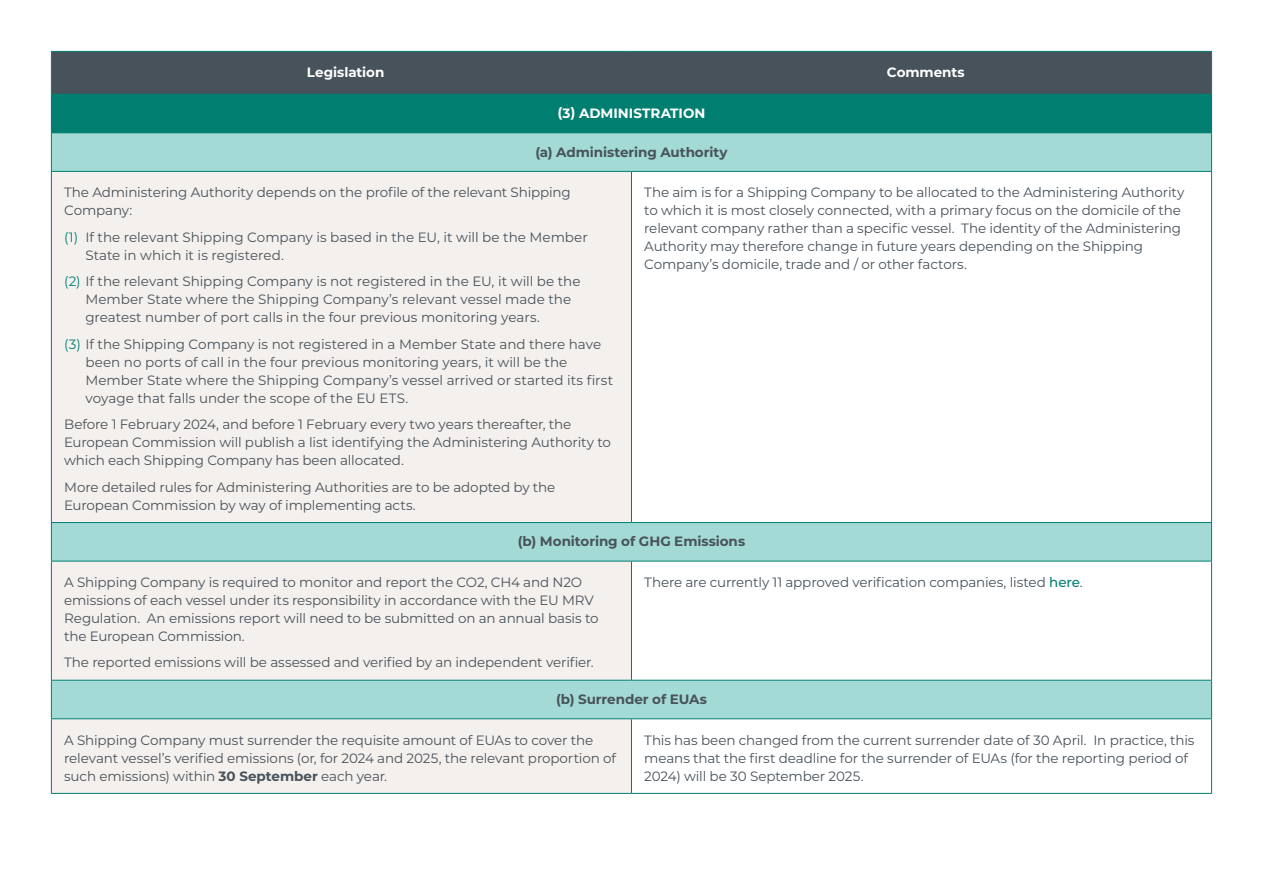
<style>
.page{position:relative;width:1263px;height:893px;background:#fff}
.page>*{position:absolute;margin:0;border:0;box-sizing:border-box;transform-origin:0 0}
.t1{font:13.5px/18px "Montserrat";letter-spacing:-.01em;color:#48525a}
.t2{font:700 13.5px "Montserrat";letter-spacing:-.005em;color:#48525a}
.t3{font:700 13.5px "Montserrat";color:#fff}
.s1{color:#007f71}
.s2{font-weight:500;color:#007f71}
.s3{font-weight:700}
</style>
<div class="page">
<div style="left:52px;top:52px;width:1159px;height:42px;background:#48525a"></div>
<div style="left:51px;top:94px;width:1160px;height:39px;background:#007f71"></div>
<div style="left:52px;top:133px;width:1159px;height:38px;background:#a3dad5"></div>
<svg style="left:52px;top:172px;width:579px;height:621px;background:#e9edea"></svg>
<svg style="left:631px;top:523px;width:580px;height:270px"></svg>
<hr style="left:51px;top:51px;width:580px;height:1px;background:#007f71">
<hr style="left:631px;top:51px;width:581px;height:1px;background:#007f71">
<hr style="left:631px;top:94px;width:581px;height:1px;background:#007f71">
<hr style="left:51px;top:52px;width:1px;height:42px;background:#007f71">
<hr style="left:1211px;top:52px;width:1px;height:42px;background:#007f71">
<hr style="left:631px;top:172px;width:1px;height:350px;background:#007f71">
<hr style="left:631px;top:561px;width:1px;height:119px;background:#007f71">
<hr style="left:631px;top:719px;width:1px;height:74px;background:#007f71">
<hr style="left:631px;top:132px;width:581px;height:1px;background:#007f71">
<hr style="left:51px;top:172px;width:1px;height:350px;background:#007f71">
<hr style="left:1211px;top:172px;width:1px;height:350px;background:#007f71">
<hr style="left:51px;top:522px;width:580px;height:1px;background:#007f71">
<hr style="left:631px;top:522px;width:581px;height:1px;background:#007f71">
<hr style="left:51px;top:561px;width:1px;height:119px;background:#007f71">
<hr style="left:1211px;top:561px;width:1px;height:119px;background:#007f71">
<hr style="left:51px;top:680px;width:580px;height:1px;background:#007f71">
<hr style="left:631px;top:680px;width:581px;height:1px;background:#007f71">
<hr style="left:51px;top:719px;width:1px;height:74px;background:#007f71">
<hr style="left:1211px;top:719px;width:1px;height:74px;background:#007f71">
<hr style="left:51px;top:793px;width:580px;height:1px;background:#007f71">
<hr style="left:631px;top:793px;width:581px;height:1px;background:#007f71">
<hr style="left:1211px;top:95px;width:1px;height:37px;background:#007f71">
<hr style="left:51px;top:133px;width:1px;height:38px;background:#007f71">
<hr style="left:1211px;top:133px;width:1px;height:38px;background:#007f71">
<hr style="left:51px;top:171px;width:580px;height:1px;background:#007f71">
<hr style="left:631px;top:171px;width:581px;height:1px;background:#007f71">
<hr style="left:51px;top:523px;width:1px;height:38px;background:#007f71">
<hr style="left:1211px;top:523px;width:1px;height:38px;background:#007f71">
<hr style="left:51px;top:561px;width:580px;height:1px;background:#007f71">
<hr style="left:631px;top:561px;width:581px;height:1px;background:#007f71">
<hr style="left:51px;top:681px;width:1px;height:37px;background:#007f71">
<hr style="left:1211px;top:681px;width:1px;height:37px;background:#007f71">
<hr style="left:51px;top:718px;width:580px;height:1px;background:#007f71">
<hr style="left:631px;top:718px;width:581px;height:1px;background:#007f71">
<p class="t3" style="left:307px;top:63px;width:79px">Legislation</p>
<p class="t3" style="left:887px;top:63px;width:79px">Comments</p>
<p class="t3" style="left:557px;top:103px;width:149px">(3) ADMINISTRATION</p>
<p class="t2" style="left:535px;top:142px;width:193px">(a) Administering Authority</p>
<p class="t1" style="left:64px;top:183px;width:508px">The Administering Authority depends on the profile of the relevant Shipping<br>Company:</p>
<p class="t1" style="left:85px;top:227px;width:504px;text-indent:-21px"><span class="s1">(1)</span> If the relevant Shipping Company is based in the EU, it will be the Member<br>State in which it is registered.</p>
<p class="t1" style="left:85px;top:272px;width:497px;text-indent:-21px"><span class="s1">(2)</span> If the relevant Shipping Company is not registered in the EU, it will be the<br>Member State where the Shipping Company’s relevant vessel made the greatest number of port calls in the four previous monitoring years.</p>
<p class="t1" style="left:85px;top:334px;width:529px;text-indent:-21px"><span class="s1">(3)</span> If the Shipping Company is not registered in a Member State and there have been no ports of call in the four previous monitoring years, it will be the Member State where the Shipping Company’s vessel arrived or started its first voyage that falls under the scope of the EU ETS.</p>
<p class="t1" style="left:64px;top:415px;width:548px">Before 1 February 2024, and before 1 February every two years thereafter, the<br>European Commission will publish a list identifying the Administering Authority to which each Shipping Company has been allocated.</p>
<p class="t1" style="left:64px;top:477px;width:493px">More detailed rules for Administering Authorities are to be adopted by the<br>European Commission by way of implementing acts.</p>
<p class="t1" style="left:644px;top:183px;width:542px">The aim is for a Shipping Company to be allocated to the Administering Authority to which it is most closely connected, with a primary focus on the domicile of the relevant company rather than a specific vessel. The identity of the Administering Authority may therefore change in future years depending on the Shipping Company’s domicile, trade and / or other factors.</p>
<p class="t2" style="left:518px;top:532px;width:229px">(b) Monitoring of GHG Emissions</p>
<p class="t1" style="left:64px;top:573px;width:536px">A Shipping Company is required to monitor and report the CO2, CH4 and N2O emissions of each vessel under its responsibility in accordance with the EU MRV Regulation. An emissions report will need to be submitted on an annual basis to the European Commission.</p>
<p class="t1" style="left:64px;top:653px;width:531px">The reported emissions will be assessed and verified by an independent verifier.</p>
<p class="t1" style="left:644px;top:573px;width:440px">There are currently 11 approved verification companies, listed <span class="s2">here</span>.</p>
<p class="t2" style="left:556px;top:689px;width:152px">(b) Surrender of EUAs</p>
<p class="t1" style="left:64px;top:730px;width:553px">A Shipping Company must surrender the requisite amount of EUAs to cover the relevant vessel’s verified emissions (or, for 2024 and 2025, the relevant proportion of such emissions) within <span class="s3">30 September</span> each year.</p>
<p class="t1" style="left:644px;top:730px;width:552px">This has been changed from the current surrender date of 30 April. In practice, this means that the first deadline for the surrender of EUAs (for the reporting period of<br>2024) will be 30 September 2025.</p>
</div>
